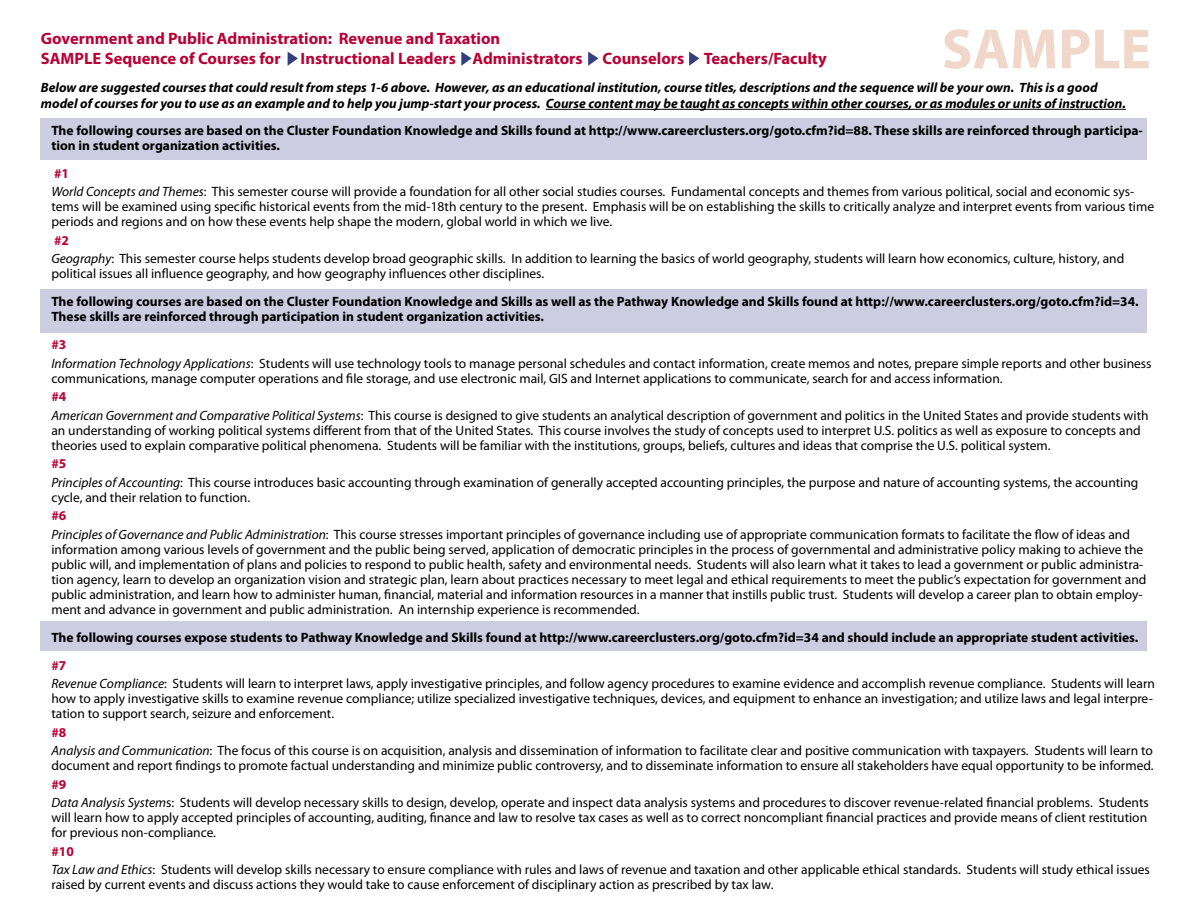
<style>
.page{position:relative;width:1188px;height:918px;background:#fff}
.page>*{position:absolute;margin:0;border:0;box-sizing:border-box;transform-origin:0 0}
.t1{font:700 57px "Myriad Pro";color:#f1d7c9}
.t2{font:700 16.5px "Myriad Pro";color:#b90035}
.t3{font:13.5px/15px "Myriad Pro";color:#000}
.t4{font:700 13.5px/15px "Myriad Pro";color:#000}
.t5{font:italic 700 13.5px/16.2px "Myriad Pro";color:#000}
.t6{font:700 13.5px "Myriad Pro";color:#b90035}
.s1{font-style:italic}
</style>
<div class="page">
<div style="left:40px;top:622px;width:1108px;height:29px;background:#cdcde1"></div>
<div style="left:40px;top:289px;width:1108px;height:43px;background:#cdcde1"></div>
<div style="left:40px;top:118px;width:1108px;height:42px;background:#cdcde1"></div>
<svg style="left:288px;top:52px;width:10px;height:14px"></svg>
<svg style="left:461px;top:52px;width:11px;height:14px"></svg>
<svg style="left:588px;top:52px;width:10px;height:14px"></svg>
<svg style="left:689px;top:52px;width:10px;height:14px"></svg>
<hr style="left:546px;top:109px;width:580px;height:1px;background:#000">
<p class="t2" style="left:41px;top:29px;width:461px">Government and Public Administration: Revenue and Taxation</p>
<p class="t2" style="left:41px;top:49px;width:787px">SAMPLE Sequence of Courses for Instructional Leaders Administrators Counselors Teachers/Faculty</p>
<p class="t1" style="left:942px;top:17px;width:211px">SAMPLE</p>
<p class="t5" style="left:41px;top:79px;width:1086px">Below are suggested courses that could result from steps 1-6 above. However, as an educational institution, course titles, descriptions and the sequence will be your own. This is a good model of courses for you to use as an example and to help you jump-start your process. Course content may be taught as concepts within other courses, or as modules or units of instruction.</p>
<p class="t4" style="left:51px;top:123px;width:1093px">The following courses are based on the Cluster Foundation Knowledge and Skills found at http://www.careerclusters.org/goto.cfm?id=88. These skills are reinforced through participa&shy;tion in student organization activities.</p>
<p class="t6" style="left:54px;top:166px;width:16px">#1</p>
<p class="t3" style="left:51px;top:184px;width:1104px"><span class="s1">World Concepts and Themes</span>: This semester course will provide a foundation for all other social studies courses. Fundamental concepts and themes from various political, social and economic sys&shy;tems will be examined using specific historical events from the mid-18th century to the present. Emphasis will be on establishing the skills to critically analyze and interpret events from various time periods and regions and on how these events help shape the modern, global world in which we live.</p>
<p class="t6" style="left:54px;top:233px;width:16px">#2</p>
<p class="t3" style="left:51px;top:251px;width:1074px"><span class="s1">Geography</span>: This semester course helps students develop broad geographic skills. In addition to learning the basics of world geography, students will learn how economics, culture, history, and political issues all influence geography, and how geography influences other disciplines.</p>
<p class="t4" style="left:51px;top:294px;width:1089px">The following courses are based on the Cluster Foundation Knowledge and Skills as well as the Pathway Knowledge and Skills found at http://www.careerclusters.org/goto.cfm?id=34.<br>These skills are reinforced through participation in student organization activities.</p>
<p class="t6" style="left:51px;top:337px;width:16px">#3</p>
<p class="t3" style="left:51px;top:356px;width:1102px"><span class="s1">Information Technology Applications</span>: Students will use technology tools to manage personal schedules and contact information, create memos and notes, prepare simple reports and other business communications, manage computer operations and file storage, and use electronic mail, GIS and Internet applications to communicate, search for and access information.</p>
<p class="t6" style="left:51px;top:389px;width:16px">#4</p>
<p class="t3" style="left:51px;top:408px;width:1099px"><span class="s1">American Government and Comparative Political Systems</span>: This course is designed to give students an analytical description of government and politics in the United States and provide students with an understanding of working political systems different from that of the United States. This course involves the study of concepts used to interpret U.S. politics as well as exposure to concepts and theories used to explain comparative political phenomena. Students will be familiar with the institutions, groups, beliefs, cultures and ideas that comprise the U.S. political system.</p>
<p class="t6" style="left:51px;top:456px;width:16px">#5</p>
<p class="t3" style="left:51px;top:475px;width:1089px"><span class="s1">Principles of Accounting</span>: This course introduces basic accounting through examination of generally accepted accounting principles, the purpose and nature of accounting systems, the accounting cycle, and their relation to function.</p>
<p class="t6" style="left:51px;top:508px;width:16px">#6</p>
<p class="t3" style="left:51px;top:527px;width:1097px"><span class="s1">Principles of Governance and Public Administration</span>: This course stresses important principles of governance including use of appropriate communication formats to facilitate the flow of ideas and information among various levels of government and the public being served, application of democratic principles in the process of governmental and administrative policy making to achieve the public will, and implementation of plans and policies to respond to public health, safety and environmental needs. Students will also learn what it takes to lead a government or public administra&shy;tion agency, learn to develop an organization vision and strategic plan, learn about practices necessary to meet legal and ethical requirements to meet the public’s expectation for government and public administration, and learn how to administer human, financial, material and information resources in a manner that instills public trust. Students will develop a career plan to obtain employ&shy;ment and advance in government and public administration. An internship experience is recommended.</p>
<p class="t4" style="left:51px;top:630px;width:1089px">The following courses expose students to Pathway Knowledge and Skills found at http://www.careerclusters.org/goto.cfm?id=34 and should include an appropriate student activities.</p>
<p class="t6" style="left:51px;top:658px;width:16px">#7</p>
<p class="t3" style="left:51px;top:677px;width:1105px"><span class="s1">Revenue Compliance</span>: Students will learn to interpret laws, apply investigative principles, and follow agency procedures to examine evidence and accomplish revenue compliance. Students will learn how to apply investigative skills to examine revenue compliance; utilize specialized investigative techniques, devices, and equipment to enhance an investigation; and utilize laws and legal interpre&shy;tation to support search, seizure and enforcement.</p>
<p class="t6" style="left:51px;top:725px;width:16px">#8</p>
<p class="t3" style="left:51px;top:744px;width:1104px"><span class="s1">Analysis and Communication</span>: The focus of this course is on acquisition, analysis and dissemination of information to facilitate clear and positive communication with taxpayers. Students will learn to document and report findings to promote factual understanding and minimize public controversy, and to disseminate information to ensure all stakeholders have equal opportunity to be informed.</p>
<p class="t6" style="left:51px;top:777px;width:16px">#9</p>
<p class="t3" style="left:51px;top:796px;width:1099px"><span class="s1">Data Analysis System</span>s: Students will develop necessary skills to design, develop, operate and inspect data analysis systems and procedures to discover revenue-related financial problems. Students will learn how to apply accepted principles of accounting, auditing, finance and law to resolve tax cases as well as to correct noncompliant financial practices and provide means of client restitution for previous non-compliance.</p>
<p class="t6" style="left:51px;top:844px;width:24px">#10</p>
<p class="t3" style="left:51px;top:863px;width:1100px"><span class="s1">Tax Law and Ethics</span>: Students will develop skills necessary to ensure compliance with rules and laws of revenue and taxation and other applicable ethical standards. Students will study ethical issues raised by current events and discuss actions they would take to cause enforcement of disciplinary action as prescribed by tax law.</p>
</div>
